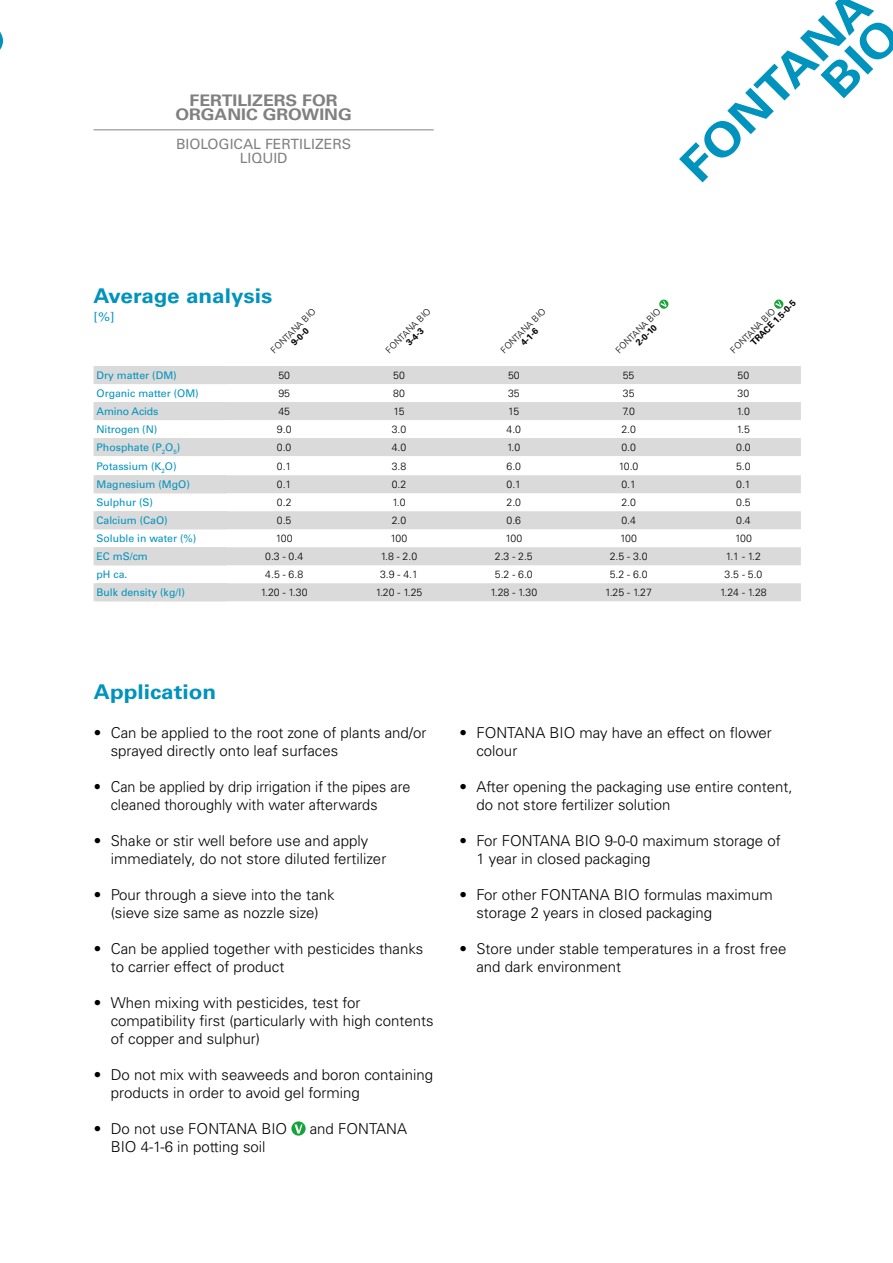
<style>
.page{position:relative;width:893px;height:1263px;background:#fff}
.page>*{position:absolute;margin:0;border:0;box-sizing:border-box;transform-origin:0 0}
.t1{font:700 45.9px/40.5px "Univers";color:#0093bd;text-align:right;scale:1.11 1}
.t2{font:700 20.25px "Univers";color:#0093bd;scale:1.11 1}
.t3{font:700 15.9px/14.1px "Univers";color:#000;text-align:center;scale:1.11 1}
.t4{font:300 15px/18px "Univers";color:#000}
.t5{font:300 15px/18px "Univers";color:#000;scale:.96 1}
.t6{font:14.1px/14.1px "Univers";color:#000;text-align:center}
.t7{font:12.15px "Univers";color:#0093bd;scale:1.11 1}
.t8{font:300 10.5px "Univers";color:#000}
.t9{font:10.5px "Univers";color:#0093bd}
.t10{font:300 9px "Univers";color:#000}
.t11{font:700 9px "Univers";color:#000}
</style>
<div class="page">
<svg style="left:291px;top:1121px;width:15px;height:14px"></svg>
<svg style="left:295px;top:1124px;width:7px;height:9px"></svg>
<svg style="left:94px;top:366px;width:707px;height:235px"></svg>
<div style="left:97px;top:366px;width:130px;height:18px;background:#dadada"></div>
<div style="left:97px;top:402px;width:130px;height:18px;background:#dadada"></div>
<div style="left:97px;top:475px;width:130px;height:18px;background:#dadada"></div>
<div style="left:97px;top:511px;width:130px;height:18px;background:#dadada"></div>
<div style="left:97px;top:547px;width:130px;height:18px;background:#dadada"></div>
<div style="left:97px;top:583px;width:130px;height:18px;background:#dadada"></div>
<svg style="left:659px;top:299px;width:10px;height:10px"></svg>
<svg style="left:774px;top:299px;width:10px;height:10px"></svg>
<hr style="left:94px;top:130px;width:340px;height:1px;background:#000">
<p class="t3" style="left:175px;top:94px;width:160px">FERTILIZERS FOR<br>ORGANIC GROWING</p>
<p class="t6" style="left:176px;top:137px;width:177px">BIOLOGICAL FERTILIZERS<br>LIQUID</p>
<h2 class="t2" style="left:94px;top:284px;width:163px">Average analysis</h2>
<p class="t7" style="left:94px;top:309px;width:20px">[%]</p>
<p class="t10" style="left:268px;top:348px;width:61px;rotate:-45deg">FONTANA BIO</p>
<p class="t11" style="left:289px;top:340px;width:23px;rotate:-45deg">9-0-0</p>
<p class="t10" style="left:383px;top:348px;width:61px;rotate:-45deg">FONTANA BIO</p>
<p class="t11" style="left:404px;top:340px;width:23px;rotate:-45deg">3-4-3</p>
<p class="t10" style="left:498px;top:348px;width:61px;rotate:-45deg">FONTANA BIO</p>
<p class="t11" style="left:519px;top:340px;width:22px;rotate:-45deg">4-1-6</p>
<h1 class="t1" style="left:675px;top:159px;width:224px;rotate:-45deg">FONTANA<br>BIO</h1>
<p class="t10" style="left:613px;top:348px;width:61px;rotate:-45deg">FONTANA BIO</p>
<p class="t11" style="left:634px;top:340px;width:27px;rotate:-45deg">2-0-10</p>
<p class="t11" style="left:748px;top:340px;width:61px;rotate:-45deg">TRACE 1.5-0-5</p>
<p class="t10" style="left:728px;top:348px;width:61px;rotate:-45deg">FONTANA BIO</p>
<p class="t9" style="left:97px;top:369px;width:82px">Dry matter (DM)</p>
<p class="t8" style="left:278px;top:369px;width:13px">50</p>
<p class="t8" style="left:393px;top:369px;width:13px">50</p>
<p class="t8" style="left:508px;top:369px;width:13px">50</p>
<p class="t8" style="left:623px;top:369px;width:13px">55</p>
<p class="t8" style="left:738px;top:369px;width:13px">50</p>
<p class="t9" style="left:97px;top:387px;width:104px">Organic matter (OM)</p>
<p class="t8" style="left:278px;top:387px;width:13px">95</p>
<p class="t8" style="left:393px;top:387px;width:13px">80</p>
<p class="t8" style="left:508px;top:387px;width:13px">35</p>
<p class="t8" style="left:623px;top:387px;width:13px">35</p>
<p class="t8" style="left:738px;top:387px;width:13px">30</p>
<p class="t9" style="left:97px;top:405px;width:64px">Amino Acids</p>
<p class="t8" style="left:278px;top:405px;width:13px">45</p>
<p class="t8" style="left:393px;top:405px;width:13px">15</p>
<p class="t8" style="left:508px;top:405px;width:13px">15</p>
<p class="t8" style="left:622px;top:405px;width:14px">7.0</p>
<p class="t8" style="left:737px;top:405px;width:15px">1.0</p>
<p class="t9" style="left:97px;top:423px;width:62px">Nitrogen (N)</p>
<p class="t8" style="left:277px;top:423px;width:16px">9.0</p>
<p class="t8" style="left:392px;top:423px;width:16px">3.0</p>
<p class="t8" style="left:507px;top:423px;width:16px">4.0</p>
<p class="t8" style="left:621px;top:423px;width:16px">2.0</p>
<p class="t8" style="left:737px;top:423px;width:15px">1.5</p>
<p class="t9" style="left:97px;top:441px;width:85px">Phosphate (P<sub>2</sub>O<sub>5</sub>)</p>
<p class="t8" style="left:277px;top:441px;width:16px">0.0</p>
<p class="t8" style="left:392px;top:441px;width:16px">4.0</p>
<p class="t8" style="left:507px;top:441px;width:15px">1.0</p>
<p class="t8" style="left:621px;top:441px;width:16px">0.0</p>
<p class="t8" style="left:736px;top:441px;width:16px">0.0</p>
<p class="t9" style="left:97px;top:460px;width:82px">Potassium (K<sub>2</sub>O)</p>
<p class="t8" style="left:277px;top:460px;width:16px">0.1</p>
<p class="t8" style="left:392px;top:460px;width:16px">3.8</p>
<p class="t8" style="left:506px;top:460px;width:16px">6.0</p>
<p class="t8" style="left:619px;top:460px;width:21px">10.0</p>
<p class="t8" style="left:736px;top:460px;width:16px">5.0</p>
<p class="t9" style="left:97px;top:478px;width:95px">Magnesium (MgO)</p>
<p class="t8" style="left:277px;top:478px;width:16px">0.1</p>
<p class="t8" style="left:392px;top:478px;width:16px">0.2</p>
<p class="t8" style="left:506px;top:478px;width:16px">0.1</p>
<p class="t8" style="left:621px;top:478px;width:16px">0.1</p>
<p class="t8" style="left:736px;top:478px;width:16px">0.1</p>
<p class="t9" style="left:97px;top:496px;width:58px">Sulphur (S)</p>
<p class="t8" style="left:277px;top:496px;width:16px">0.2</p>
<p class="t8" style="left:392px;top:496px;width:15px">1.0</p>
<p class="t8" style="left:507px;top:496px;width:16px">2.0</p>
<p class="t8" style="left:621px;top:496px;width:16px">2.0</p>
<p class="t8" style="left:736px;top:496px;width:16px">0.5</p>
<p class="t9" style="left:97px;top:514px;width:73px">Calcium (CaO)</p>
<p class="t8" style="left:277px;top:514px;width:16px">0.5</p>
<p class="t8" style="left:392px;top:514px;width:16px">2.0</p>
<p class="t8" style="left:506px;top:514px;width:16px">0.6</p>
<p class="t8" style="left:621px;top:514px;width:16px">0.4</p>
<p class="t8" style="left:736px;top:514px;width:16px">0.4</p>
<p class="t9" style="left:97px;top:532px;width:101px">Soluble in water (%)</p>
<p class="t8" style="left:276px;top:532px;width:18px">100</p>
<p class="t8" style="left:391px;top:532px;width:18px">100</p>
<p class="t8" style="left:505px;top:532px;width:18px">100</p>
<p class="t8" style="left:620px;top:532px;width:18px">100</p>
<p class="t8" style="left:735px;top:532px;width:18px">100</p>
<p class="t9" style="left:97px;top:550px;width:53px">EC mS/cm</p>
<p class="t8" style="left:265px;top:550px;width:39px">0.3 - 0.4</p>
<p class="t8" style="left:381px;top:550px;width:38px">1.8 - 2.0</p>
<p class="t8" style="left:495px;top:550px;width:39px">2.3 - 2.5</p>
<p class="t8" style="left:610px;top:550px;width:39px">2.5 - 3.0</p>
<p class="t8" style="left:726px;top:550px;width:37px">1.1 - 1.2</p>
<p class="t9" style="left:97px;top:568px;width:32px">pH ca.</p>
<p class="t8" style="left:265px;top:568px;width:39px">4.5 - 6.8</p>
<p class="t8" style="left:380px;top:568px;width:39px">3.9 - 4.1</p>
<p class="t8" style="left:495px;top:568px;width:39px">5.2 - 6.0</p>
<p class="t8" style="left:610px;top:568px;width:39px">5.2 - 6.0</p>
<p class="t8" style="left:724px;top:568px;width:39px">3.5 - 5.0</p>
<p class="t9" style="left:97px;top:586px;width:90px">Bulk density (kg/l)</p>
<p class="t8" style="left:261px;top:586px;width:48px">1.20 - 1.30</p>
<p class="t8" style="left:376px;top:586px;width:48px">1.20 - 1.25</p>
<p class="t8" style="left:490px;top:586px;width:48px">1.28 - 1.30</p>
<p class="t8" style="left:605px;top:586px;width:48px">1.25 - 1.27</p>
<p class="t8" style="left:720px;top:586px;width:48px">1.24 - 1.28</p>
<h2 class="t2" style="left:94px;top:680px;width:112px">Application</h2>
<p class="t4" style="left:111px;top:724px;width:317px;text-indent:-17px">• Can be applied to the root zone of plants and/or sprayed directly onto leaf surfaces</p>
<p class="t5" style="left:111px;top:778px;width:314px;text-indent:-17px">• Can be applied by drip irrigation if the pipes are cleaned thoroughly with water afterwards</p>
<p class="t4" style="left:111px;top:832px;width:277px;text-indent:-17px">• Shake or stir well before use and apply immediately, do not store diluted fertilizer</p>
<p class="t4" style="left:94px;top:886px;width:242px;text-align:center">• Pour through a sieve into the tank (sieve size same as nozzle size)</p>
<p class="t4" style="left:111px;top:940px;width:314px;text-indent:-17px">• Can be applied together with pesticides thanks to carrier effect of product</p>
<p class="t4" style="left:111px;top:994px;width:324px;text-indent:-17px">• When mixing with pesticides, test for compatibility first (particularly with high contents of copper and sulphur)</p>
<p class="t4" style="left:111px;top:1066px;width:324px;text-indent:-17px">• Do not mix with seaweeds and boron containing products in order to avoid gel forming</p>
<p class="t4" style="left:94px;top:1120px;width:195px">• Do not use FONTANA BIO</p>
<p class="t4" style="left:310px;top:1120px;width:99px">and FONTANA</p>
<p class="t4" style="left:111px;top:1138px;width:156px">BIO 4-1-6 in potting soil</p>
<p class="t4" style="left:476px;top:724px;width:297px;text-indent:-17px">• FONTANA BIO may have an effect on flower colour</p>
<p class="t4" style="left:476px;top:778px;width:318px;text-indent:-17px">• After opening the packaging use entire content, do not store fertilizer solution</p>
<p class="t4" style="left:476px;top:832px;width:306px;text-indent:-17px">• For FONTANA BIO 9-0-0 maximum storage of<br>1 year in closed packaging</p>
<p class="t4" style="left:476px;top:886px;width:298px;text-indent:-17px">• For other FONTANA BIO formulas maximum storage 2 years in closed packaging</p>
<p class="t4" style="left:476px;top:940px;width:311px;text-indent:-17px">• Store under stable temperatures in a frost free and dark environment</p>
</div>
